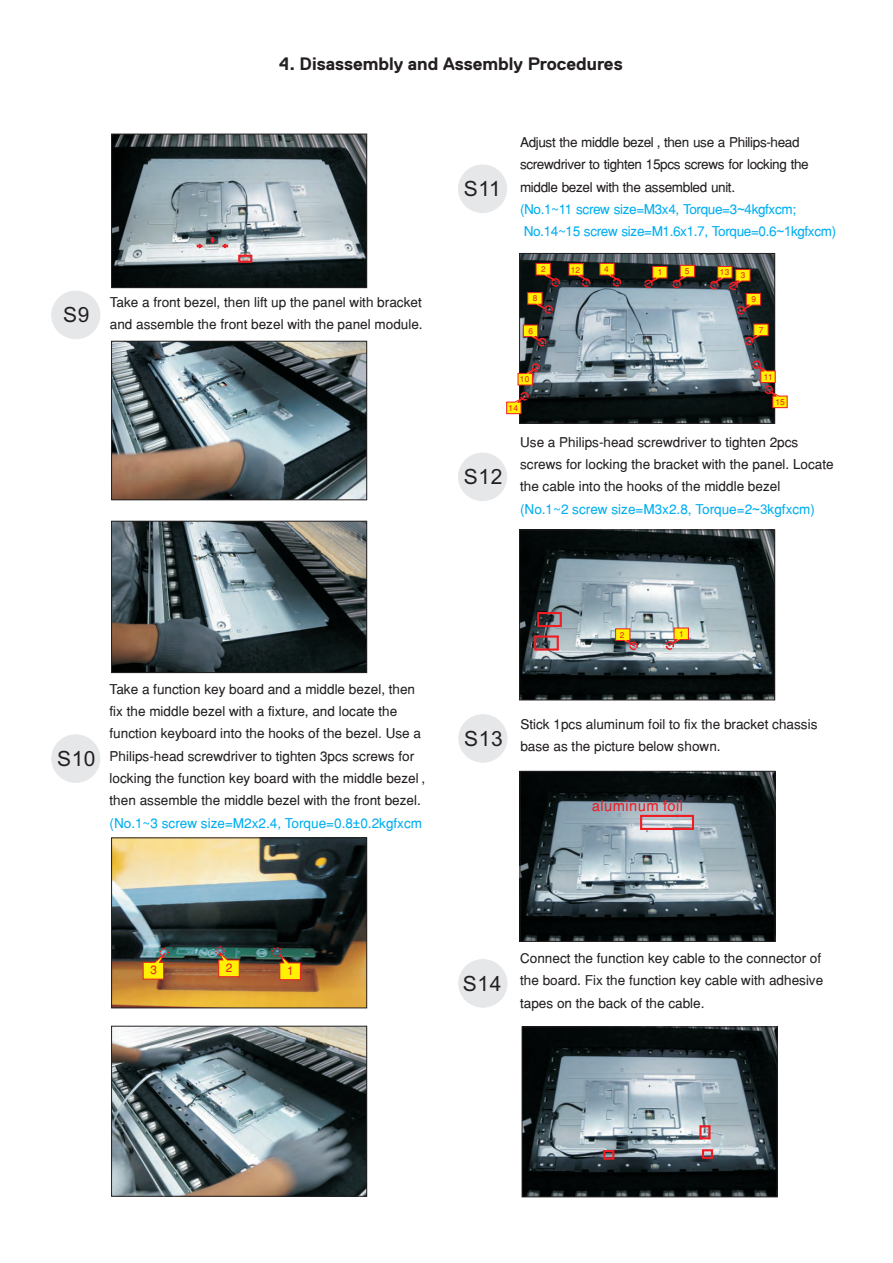
<style>
.page{position:relative;width:893px;height:1263px;background:#fff}
.page>*{position:absolute;margin:0;border:0;box-sizing:border-box;transform-origin:0 0}
.t1{font:21px "Arial";letter-spacing:.03em;color:#231f20}
.t2{font:700 18px "Dell Replica";color:#231f20}
.t3{font:14.7px "Helvetica";letter-spacing:.03em;color:#ee1d23}
.t4{font:13.5px/22.4px "Helvetica";color:#231f20}
.t5{font:13.5px/22.4px "Helvetica";letter-spacing:-.03em;color:#231f20}
.t6{font:13.5px "Helvetica";color:#00aeef}
.t7{font:13.5px "Helvetica";color:#3e3e3f}
.t8{font:12px "Helvetica";color:#ee1d23}
.t9{font:8.25px "Helvetica";letter-spacing:.03em;color:#ee1d23}
.s1{color:#00aeef}
.s2{font-family:"Arial";color:#00aeef}
.s3{font-family:"Arial"}
</style>
<div class="page">
<img style="left:521px;top:532px;width:252px;height:166px">
<div style="left:519px;top:530px;width:256px;height:170px;border:1px solid #231f20"></div>
<img style="left:113px;top:840px;width:252px;height:166px">
<div style="left:111px;top:838px;width:256px;height:170px;border:1px solid #231f20"></div>
<img style="left:522px;top:773px;width:251px;height:167px">
<div style="left:520px;top:771px;width:255px;height:171px;border:1px solid #231f20"></div>
<div style="left:640px;top:815px;width:54px;height:15px;border:2px solid #ee1d23"></div>
<img style="left:524px;top:1029px;width:251px;height:166px">
<div style="left:522px;top:1027px;width:255px;height:170px;border:1px solid #231f20"></div>
<img style="left:113px;top:136px;width:252px;height:150px">
<div style="left:111px;top:134px;width:256px;height:154px;border:1px solid #231f20"></div>
<div style="left:459px;top:714px;width:48px;height:48px;background:#e6e7e9;border:1px solid #e6e7e9;border-radius:50%"></div>
<img style="left:113px;top:343px;width:252px;height:155px">
<div style="left:111px;top:341px;width:256px;height:159px;border:1px solid #231f20"></div>
<img style="left:113px;top:523px;width:252px;height:148px">
<div style="left:111px;top:521px;width:256px;height:152px;border:1px solid #231f20"></div>
<img style="left:113px;top:1028px;width:252px;height:166px">
<div style="left:111px;top:1026px;width:256px;height:170px;border:1px solid #231f20"></div>
<div style="left:537px;top:612px;width:25px;height:15px;border:2px solid #ee1d23"></div>
<div style="left:534px;top:635px;width:25px;height:16px;border:2px solid #ee1d23"></div>
<div style="left:459px;top:959px;width:48px;height:48px;background:#e6e7e9;border:1px solid #e6e7e9;border-radius:50%"></div>
<div style="left:159px;top:947px;width:10px;height:11px;border:1px dashed #ee1d23;border-radius:50%"></div>
<div style="left:215px;top:946px;width:10px;height:10px;border:1px dashed #ee1d23;border-radius:50%"></div>
<div style="left:272px;top:947px;width:10px;height:10px;border:1px dashed #ee1d23;border-radius:50%"></div>
<svg style="left:142px;top:951px;width:25px;height:29px"></svg>
<svg style="left:279px;top:953px;width:22px;height:27px"></svg>
<svg style="left:218px;top:950px;width:22px;height:27px"></svg>
<img style="left:521px;top:255px;width:252px;height:167px">
<div style="left:519px;top:253px;width:256px;height:171px;border:1px solid #231f20"></div>
<svg style="left:535px;top:263px;width:26px;height:21px"></svg>
<div style="left:551px;top:278px;width:9px;height:9px;border:1px dashed #ee1d23;border-radius:50%"></div>
<div style="left:582px;top:278px;width:8px;height:9px;border:1px dashed #ee1d23;border-radius:50%"></div>
<div style="left:644px;top:280px;width:9px;height:8px;border:1px dashed #ee1d23;border-radius:50%"></div>
<div style="left:752px;top:360px;width:9px;height:9px;border:1px dashed #ee1d23;border-radius:50%"></div>
<svg style="left:517px;top:364px;width:26px;height:22px"></svg>
<div style="left:458px;top:165px;width:49px;height:48px;background:#e6e7e9;border:1px solid #e6e7e9;border-radius:50%"></div>
<div style="left:531px;top:363px;width:9px;height:9px;border:1px dashed #ee1d23;border-radius:50%"></div>
<svg style="left:527px;top:292px;width:26px;height:22px"></svg>
<svg style="left:523px;top:324px;width:25px;height:22px"></svg>
<svg style="left:707px;top:266px;width:54px;height:48px;background:#7d6e4c"></svg>
<svg style="left:743px;top:323px;width:26px;height:22px"></svg>
<div style="left:458px;top:453px;width:49px;height:48px;background:#e6e7e9;border:1px solid #e6e7e9;border-radius:50%"></div>
<div style="left:665px;top:641px;width:9px;height:9px;border:1px dashed #ee1d23;border-radius:50%"></div>
<svg style="left:615px;top:628px;width:25px;height:22px"></svg>
<svg style="left:663px;top:627px;width:26px;height:22px"></svg>
<div style="left:629px;top:642px;width:9px;height:8px;border:1px dashed #ee1d23;border-radius:50%"></div>
<svg style="left:506px;top:393px;width:26px;height:21px"></svg>
<div style="left:520px;top:392px;width:9px;height:9px;border:1px dashed #ee1d23;border-radius:50%"></div>
<svg style="left:750px;top:362px;width:38px;height:46px"></svg>
<div style="left:238px;top:255px;width:14px;height:8px;border:2px solid #ee1d23"></div>
<svg style="left:196px;top:243px;width:8px;height:6px"></svg>
<svg style="left:210px;top:237px;width:18px;height:12px"></svg>
<div style="left:52px;top:735px;width:48px;height:48px;background:#e6e7e9;border:1px solid #e6e7e9;border-radius:50%"></div>
<div style="left:52px;top:291px;width:48px;height:48px;background:#e6e7e9;border:1px solid #e6e7e9;border-radius:50%"></div>
<div style="left:613px;top:278px;width:8px;height:9px;border:1px dashed #ee1d23;border-radius:50%"></div>
<svg style="left:568px;top:263px;width:57px;height:22px"></svg>
<div style="left:672px;top:280px;width:9px;height:8px;border:1px dashed #ee1d23;border-radius:50%"></div>
<svg style="left:642px;top:265px;width:53px;height:22px"></svg>
<div style="left:699px;top:1125px;width:12px;height:14px;border:2px solid #ee1d23"></div>
<div style="left:702px;top:1149px;width:11px;height:10px;border:2px solid #ee1d23"></div>
<div style="left:603px;top:1150px;width:11px;height:10px;border:2px solid #ee1d23"></div>
<h2 class="t2" style="left:279px;top:56px;width:345px">4. Disassembly and Assembly Procedures</h2>
<h1 class="t1" style="left:63px;top:307px;width:28px">S9</h1>
<p class="t4" style="left:110px;top:292px;width:314px">Take a front bezel, then lift up the panel with bracket and assemble the front bezel with the panel module.</p>
<h1 class="t1" style="left:464px;top:181px;width:38px">S11</h1>
<p class="t5" style="left:520px;top:132px;width:318px">Adjust the middle bezel , then use a Philips-head screwdriver to tighten 15pcs screws for locking the middle bezel with the assembled unit.<br><span class="s1">(No.1~11 screw size=M3x4, Torque=3</span><span class="s2">~4</span><span class="s1">kgfxcm; No.14~15 screw size=M1.6x1.7, Torque=0.6</span><span class="s2">~1</span><span class="s1">kgfxcm)</span></p>
<p class="t9" style="left:541px;top:266px;width:6px">2</p>
<p class="t9" style="left:604px;top:266px;width:6px">4</p>
<p class="t9" style="left:685px;top:268px;width:6px">5</p>
<p class="t9" style="left:571px;top:266px;width:11px">12</p>
<p class="t9" style="left:658px;top:269px;width:6px">1</p>
<p class="t9" style="left:720px;top:269px;width:11px">13</p>
<p class="t9" style="left:741px;top:272px;width:6px">3</p>
<p class="t9" style="left:533px;top:295px;width:6px">8</p>
<p class="t9" style="left:528px;top:328px;width:6px">6</p>
<p class="t9" style="left:751px;top:296px;width:6px">9</p>
<p class="t9" style="left:759px;top:326px;width:6px">7</p>
<p class="t9" style="left:520px;top:376px;width:11px">10</p>
<p class="t9" style="left:509px;top:404px;width:11px">14</p>
<p class="t9" style="left:764px;top:374px;width:10px">11</p>
<p class="t9" style="left:775px;top:399px;width:11px">15</p>
<h1 class="t1" style="left:464px;top:469px;width:40px">S12</h1>
<p class="t4" style="left:520px;top:432px;width:315px">Use a Philips-head screwdriver to tighten 2pcs screws for locking the bracket with the panel. Locate the cable into the hooks of the middle bezel<br><span class="s1">(No.1~2 screw size=M3x2.8, Torque=2</span><span class="s2">~3</span><span class="s1">kgfxcm)</span></p>
<h1 class="t1" style="left:57px;top:751px;width:40px">S10</h1>
<p class="t4" style="left:110px;top:679px;width:317px">Take a function key board and a middle bezel, then fix the middle bezel with a fixture, and locate the function keyboard into the hooks of the bezel Use a Philips-head screwdriver to tighten 3pcs screws for locking the function key board with the middle bezel , then assemble the middle bezel with the front bezel.</p>
<p class="t7" style="left:378px;top:728px;width:5px">.</p>
<p class="t6" style="left:110px;top:818px;width:314px">(No.1~3 screw size=M2x2.4, Torque=0.8<span class="s3">±</span>0.2kgfxcm</p>
<p class="t9" style="left:620px;top:632px;width:6px">2</p>
<p class="t9" style="left:679px;top:630px;width:6px">1</p>
<h1 class="t1" style="left:464px;top:731px;width:40px">S13</h1>
<p class="t4" style="left:520px;top:714px;width:299px">Stick 1pcs aluminum foil to fix the bracket chassis base as the picture below shown.</p>
<p class="t3" style="left:592px;top:800px;width:93px">aluminum foil</p>
<p class="t8" style="left:151px;top:965px;width:8px">3</p>
<p class="t8" style="left:226px;top:963px;width:8px">2</p>
<p class="t8" style="left:287px;top:966px;width:8px">1</p>
<h1 class="t1" style="left:463px;top:976px;width:40px">S14</h1>
<p class="t4" style="left:520px;top:948px;width:305px">Connect the function key cable to the connector of the board. Fix the function key cable with adhesive tapes on the back of the cable.</p>
</div>
